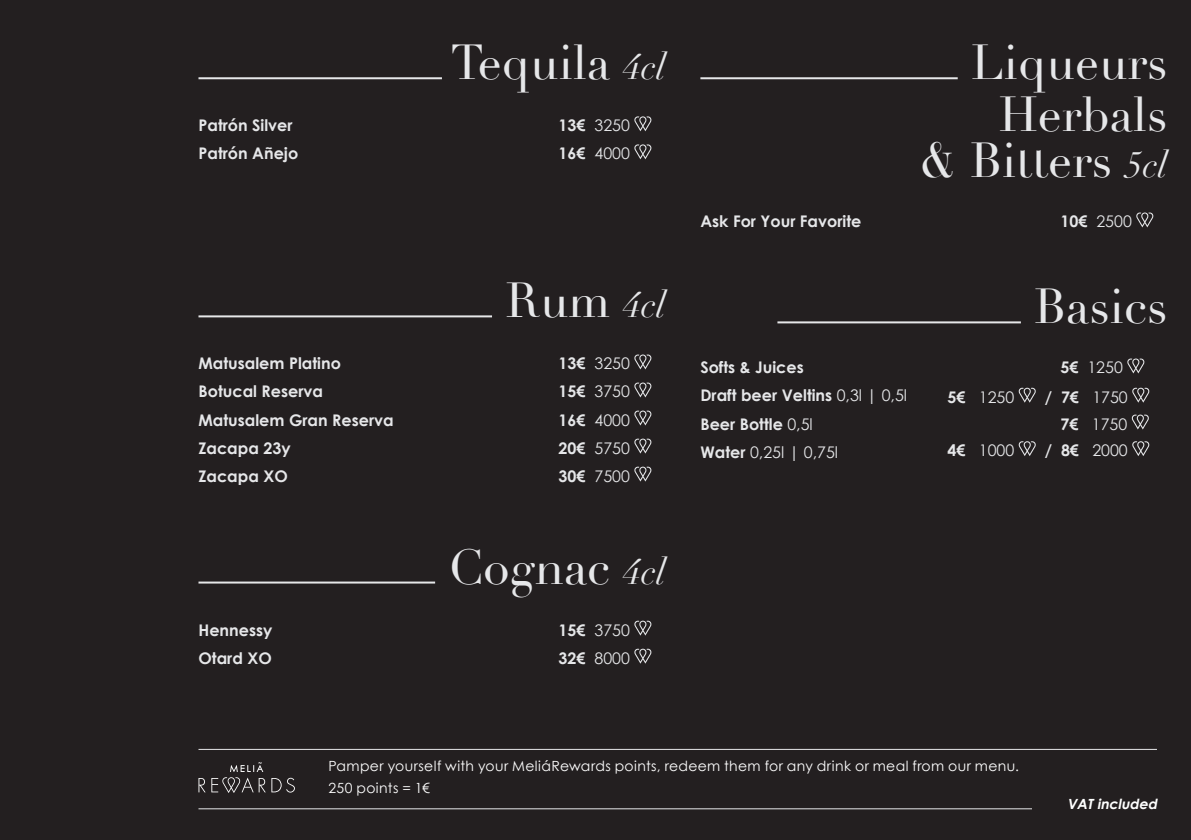
<style>
.page{position:relative;width:1191px;height:840px;background:#fff}
.page>*{position:absolute;margin:0;border:0;box-sizing:border-box;transform-origin:0 0}
.t1{font:48px "Didot";color:#e6e7e9}
.t2{font:700 16px "Century Gothic";color:#e6e7e9}
.t3{font:16px "Century Gothic";color:#e6e7e9}
.t4{font:14px/22px "Century Gothic";letter-spacing:.025em;color:#fff}
.t5{font:italic 700 14px "Century Gothic";color:#fff}
.s1{font-style:italic;font-size:36px}
.s2{font-weight:700}
.s3{font-weight:400}
</style>
<div class="page">
<div style="left:0;top:0;width:1191px;height:839px;background:#231f20"></div>
<hr style="left:198px;top:807px;width:959px;height:1px;background:#e6e7e9">
<hr style="left:198px;top:748px;width:959px;height:1px;background:#e6e7e9">
<div style="left:1032px;top:798px;width:125px;height:18px;background:#231f20"></div>
<svg style="left:198px;top:762px;width:97px;height:30px"></svg>
<hr style="left:198px;top:77px;width:244px;height:2px;background:#e6e7e9">
<svg style="left:634px;top:116px;width:17px;height:15px"></svg>
<svg style="left:634px;top:144px;width:17px;height:15px"></svg>
<hr style="left:198px;top:315px;width:294px;height:2px;background:#e6e7e9">
<svg style="left:634px;top:354px;width:17px;height:15px"></svg>
<svg style="left:634px;top:382px;width:17px;height:15px"></svg>
<svg style="left:634px;top:410px;width:17px;height:15px"></svg>
<svg style="left:634px;top:438px;width:17px;height:15px"></svg>
<svg style="left:634px;top:466px;width:17px;height:15px"></svg>
<hr style="left:198px;top:581px;width:237px;height:2px;background:#e6e7e9">
<svg style="left:634px;top:620px;width:17px;height:15px"></svg>
<svg style="left:634px;top:648px;width:17px;height:15px"></svg>
<hr style="left:700px;top:77px;width:257px;height:2px;background:#e6e7e9">
<svg style="left:1136px;top:212px;width:17px;height:15px"></svg>
<hr style="left:777px;top:321px;width:244px;height:2px;background:#e6e7e9">
<svg style="left:1127px;top:358px;width:17px;height:15px"></svg>
<svg style="left:1131px;top:414px;width:17px;height:15px"></svg>
<svg style="left:1018px;top:387px;width:17px;height:15px"></svg>
<svg style="left:1132px;top:387px;width:17px;height:15px"></svg>
<svg style="left:1018px;top:441px;width:17px;height:15px"></svg>
<svg style="left:1132px;top:441px;width:17px;height:15px"></svg>
<p class="t1" style="left:451px;top:34px;width:216px">Tequila <span class="s1">4cl</span></p>
<p class="t2" style="left:198px;top:113px;width:96px">Patrón Silver</p>
<p class="t3" style="left:558px;top:114px;width:73px"><span class="s2">13€</span> 3250</p>
<p class="t2" style="left:198px;top:141px;width:101px">Patrón Añejo</p>
<p class="t3" style="left:558px;top:142px;width:73px"><span class="s2">16€</span> 4000</p>
<p class="t1" style="left:505px;top:272px;width:162px">Rum <span class="s1">4cl</span></p>
<p class="t2" style="left:198px;top:351px;width:144px">Matusalem Platino</p>
<p class="t3" style="left:558px;top:352px;width:73px"><span class="s2">13€</span> 3250</p>
<p class="t2" style="left:198px;top:379px;width:126px">Botucal Reserva</p>
<p class="t3" style="left:558px;top:380px;width:73px"><span class="s2">15€</span> 3750</p>
<p class="t2" style="left:198px;top:407px;width:197px">Matusalem Gran Reserva</p>
<p class="t3" style="left:558px;top:408px;width:73px"><span class="s2">16€</span> 4000</p>
<p class="t2" style="left:198px;top:435px;width:94px">Zacapa 23y</p>
<p class="t3" style="left:558px;top:436px;width:73px"><span class="s2">20€</span> 5750</p>
<p class="t2" style="left:198px;top:463px;width:91px">Zacapa XO</p>
<p class="t3" style="left:558px;top:464px;width:73px"><span class="s2">30€</span> 7500</p>
<p class="t1" style="left:448px;top:537px;width:219px">Cognac <span class="s1">4cl</span></p>
<p class="t2" style="left:198px;top:617px;width:75px">Hennessy</p>
<p class="t3" style="left:558px;top:618px;width:73px"><span class="s2">15€</span> 3750</p>
<p class="t2" style="left:198px;top:645px;width:75px">Otard XO</p>
<p class="t3" style="left:558px;top:646px;width:73px"><span class="s2">32€</span> 8000</p>
<p class="t1" style="left:971px;top:34px;width:198px">Liqueurs</p>
<p class="t1" style="left:998px;top:86px;width:170px">Herbals</p>
<p class="t1" style="left:919px;top:132px;width:250px">&amp; Bitters <span class="s1">5cl</span></p>
<p class="t2" style="left:700px;top:209px;width:162px">Ask For Your Favorite</p>
<p class="t3" style="left:1060px;top:210px;width:73px"><span class="s2">10€</span> 2500</p>
<p class="t1" style="left:1034px;top:278px;width:135px">Basics</p>
<p class="t2" style="left:700px;top:355px;width:105px">Softs &amp; Juices</p>
<p class="t3" style="left:1060px;top:356px;width:64px"><span class="s2">5€</span> 1250</p>
<p class="t2" style="left:700px;top:383px;width:208px">Draft beer Veltins <span class="s3">0,3l | 0,5l</span></p>
<p class="t2" style="left:700px;top:411px;width:114px">Beer Bottle <span class="s3">0,5l</span></p>
<p class="t3" style="left:1060px;top:412px;width:68px"><span class="s2">7€</span> 1750</p>
<p class="t3" style="left:700px;top:440px;width:139px"><span class="s2">Water</span> 0,25l | 0,75l</p>
<p class="t3" style="left:947px;top:385px;width:68px"><span class="s2">5€</span> 1250</p>
<p class="t3" style="left:1044px;top:385px;width:85px"><span class="s2">/ 7€</span> 1750</p>
<p class="t3" style="left:947px;top:439px;width:68px"><span class="s2">4€</span> 1000</p>
<p class="t3" style="left:1044px;top:439px;width:85px"><span class="s2">/ 8€</span> 2000</p>
<p class="t4" style="left:328px;top:754px;width:692px">Pamper yourself with your MeliáRewards points, redeem them for any drink or meal from our menu.<br>250 points = 1€</p>
<p class="t5" style="left:1067px;top:793px;width:95px">VATincluded</p>
</div>
